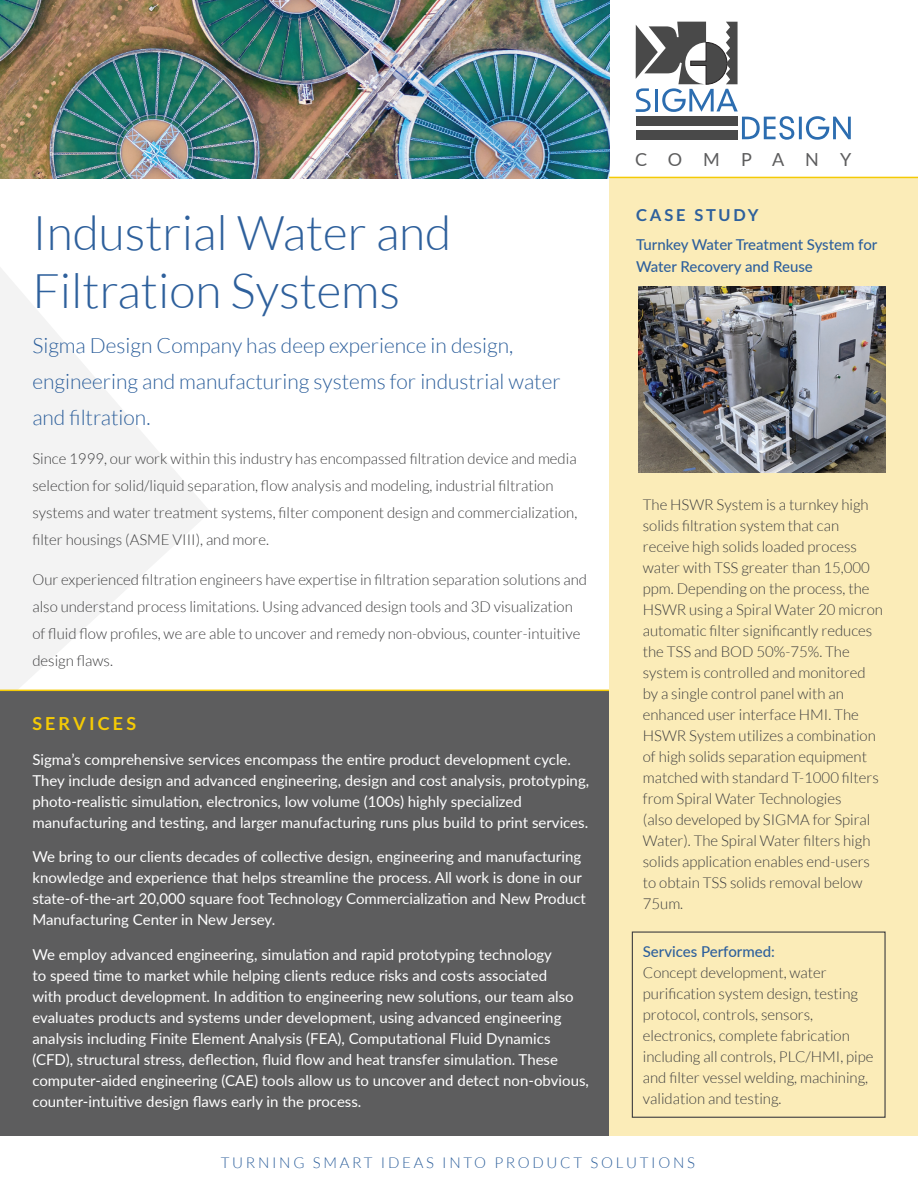
<style>
.page{position:relative;width:918px;height:1188px;background:#fff}
.page>*{position:absolute;margin:0;border:0;box-sizing:border-box;transform-origin:0 0}
.t1{font:300 48px/57.6px "Lato";color:#2e609c}
.t2{font:300 21px/36px "Lato";color:#2e609c}
.t3{font:700 18px "Lato";letter-spacing:.17em;color:#f4ca05}
.t4{font:18px "Lato";letter-spacing:1.17em;color:#5d5d5e}
.t5{font:700 16.5px "Lato";letter-spacing:.17em;color:#2e609c}
.t6{font:300 15px/21px "Lato";color:#3e3e3f}
.t7{font:15px/21px "Lato";color:#fff}
.t8{font:500 15px/22.5px "Lato";color:#2e609c}
.t9{font:300 15px "Lato";letter-spacing:.18em;color:#2e609c}
</style>
<div class="page">
<svg style="left:0;top:268px;width:211px;height:422px;fill:#f3f3f3"></svg>
<div style="left:0;top:691px;width:613px;height:445px;background:#5d5d5e"></div>
<hr style="left:0;top:690px;width:613px;height:1px;background:#f4ca05">
<div style="left:609px;top:177px;width:309px;height:959px;background:#fbecb8"></div>
<img style="left:0;top:0;width:609px;height:178px">
<img style="left:638px;top:286px;width:248px;height:186px">
<hr style="left:609px;top:177px;width:309px;height:1px;background:#f4ca05">
<div style="left:632px;top:932px;width:254px;height:186px;border:1px solid #3e3e3f"></div>
<svg style="left:636px;top:22px;width:215px;height:118px"></svg>
<div style="left:636px;top:130px;width:102px;height:10px;background:#494949"></div>
<p class="t1" style="left:32px;top:205px;width:421px">Industrial Water and<br>Filtration Systems</p>
<p class="t2" style="left:32px;top:328px;width:530px">Sigma Design Company has deep experience in design, engineering and manufacturing systems for industrial water and filtration.</p>
<p class="t6" style="left:32px;top:445px;width:546px;line-height:27px">Since 1999, our work within this industry has encompassed filtration device and media selection for solid/liquid separation, flow analysis and modeling, industrial filtration systems and water treatment systems, filter component design and commercialization, filter housings (ASME VIII), and more.</p>
<p class="t6" style="left:32px;top:566px;width:556px;line-height:27px">Our experienced filtration engineers have expertise in filtration separation solutions and also understand process limitations. Using advanced design tools and 3D visualization of fluid flow profiles, we are able to uncover and remedy non-obvious, counter-intuitive design flaws.</p>
<p class="t3" style="left:32px;top:713px;width:105px">SERVICES</p>
<p class="t7" style="left:32px;top:748px;width:558px">Sigma’s comprehensive services encompass the entire product development cycle.<br>They include design and advanced engineering, design and cost analysis, prototyping, photo-realistic simulation, electronics, low volume (100s) highly specialized manufacturing and testing, and larger manufacturing runs plus build to print services.</p>
<p class="t7" style="left:32px;top:846px;width:555px">We bring to our clients decades of collective design, engineering and manufacturing knowledge and experience that helps streamline the process. All work is done in our state-of-the-art 20,000 square foot Technology Commercialization and New Product Manufacturing Center in New Jersey.</p>
<p class="t7" style="left:32px;top:943px;width:558px">We employ advanced engineering, simulation and rapid prototyping technology<br>to speed time to market while helping clients reduce risks and costs associated<br>with product development. In addition to engineering new solutions, our team also evaluates products and systems under development, using advanced engineering analysis including Finite Element Analysis (FEA), Computational Fluid Dynamics (CFD), structural stress, deflection, fluid flow and heat transfer simulation. These computer-aided engineering (CAE) tools allow us to uncover and detect non-obvious, counter-intuitive design flaws early in the process.</p>
<p class="t4" style="left:635px;top:147px;width:218px">COMPANY</p>
<p class="t5" style="left:636px;top:205px;width:124px">CASE STUDY</p>
<p class="t8" style="left:636px;top:233px;width:243px">Turnkey Water Treatment System for<br>Water Recovery and Reuse</p>
<p class="t6" style="left:643px;top:494px;width:242px">The HSWR System is a turnkey high solids filtration system that can receive high solids loaded process water with TSS greater than 15,000 ppm. Depending on the process, the HSWR using a Spiral Water 20 micron automatic filter significantly reduces the TSS and BOD 50%-75%. The system is controlled and monitored by a single control panel with an enhanced user interface HMI. The HSWR System utilizes a combination of high solids separation equipment matched with standard T-1000 filters from Spiral Water Technologies<br>(also developed by SIGMA for Spiral Water). The Spiral Water filters high solids application enables end-users to obtain TSS solids removal below 75um.</p>
<p class="t8" style="left:643px;top:940px;width:134px">Services Performed:</p>
<p class="t6" style="left:643px;top:962px;width:232px">Concept development, water purification system design, testing protocol, controls, sensors, electronics, complete fabrication including all controls, PLC/HMI, pipe and filter vessel welding, machining, validation and testing.</p>
<p class="t9" style="left:221px;top:1154px;width:476px">TURNING SMART IDEAS INTO PRODUCT SOLUTIONS</p>
</div>
